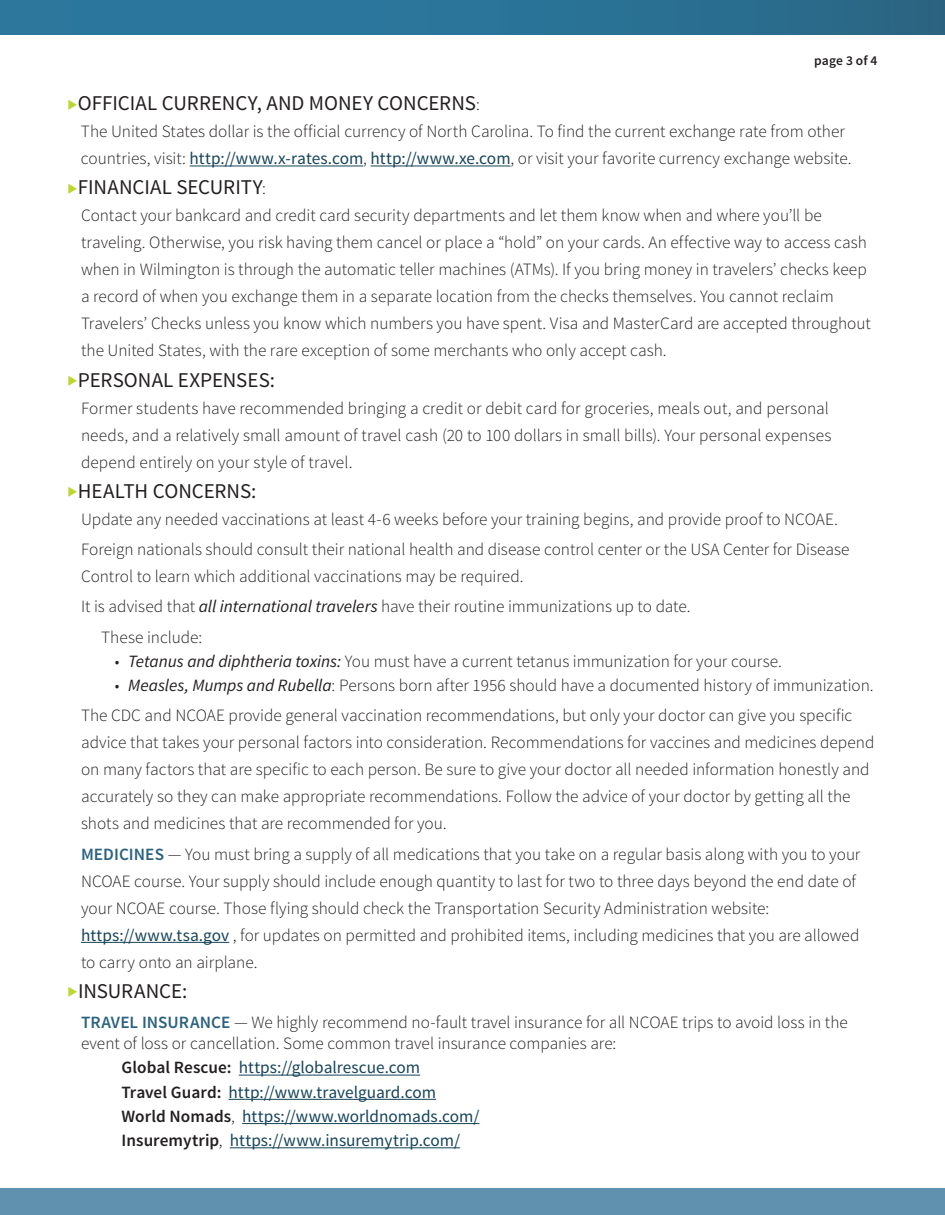
<style>
.page{position:relative;width:945px;height:1215px;background:#fff}
.page>*{position:absolute;margin:0;border:0;box-sizing:border-box;transform-origin:0 0}
.t1{font:21px "Source Sans Pro";letter-spacing:-.005em;color:#231f20}
.t2{font:300 17.25px/27px "Source Sans Pro";color:#231f20}
.t3{font:17.25px/24.3px "Source Sans Pro";letter-spacing:.005em;color:#154359}
.t4{font:600 13.5px "Source Sans Pro";color:#231f20}
.s1{color:#bed630}
.s2{font-weight:300;font-size:17.25px}
.s3{font-weight:400;color:#154359}
.s4{font-weight:400;font-style:italic}
.s5{font-size:16.5px}
.s6{font-weight:600;color:#2b627f}
.s7{font-weight:600;color:#231f20}
.s8{font-weight:300;color:#231f20}
</style>
<div class="page">
<div style="left:0;top:0;width:945px;height:34px;background:linear-gradient(to right,#2c7ba3,#2a6988)"></div>
<div style="left:0;top:1188px;width:945px;height:27px;background:#6091af"></div>
<hr style="left:190px;top:166px;width:173px;height:1px;background:#154359">
<hr style="left:371px;top:166px;width:139px;height:1px;background:#154359">
<hr style="left:81px;top:942px;width:148px;height:1px;background:#154359">
<hr style="left:239px;top:1075px;width:181px;height:1px;background:#154359">
<hr style="left:229px;top:1099px;width:207px;height:1px;background:#154359">
<hr style="left:242px;top:1123px;width:238px;height:1px;background:#154359">
<hr style="left:230px;top:1147px;width:230px;height:1px;background:#154359">
<p class="t4" style="left:814px;top:52px;width:65px">page 3 of 4</p>
<p class="t1" style="left:68px;top:90px;width:414px"><span class="s1">◆</span>Official currency, an d mon ey concerns<span class="s2">:</span></p>
<p class="t2" style="left:81px;top:118px;width:772px">The United States dollar is the official currency of North Carolina. To find the current exchange rate from other countries, visit: <span class="s3">http://www.x-rates.com</span>, <span class="s3">http://www.xe.com</span>, or visit your favorite currency exchange website.</p>
<p class="t1" style="left:68px;top:174px;width:39px"><span class="s1">◆</span>Finan</p>
<p class="t1" style="left:133px;top:174px;width:135px">cial Security<span class="s2">:</span></p>
<p class="t2" style="left:81px;top:202px;width:792px">Contact your bankcard and credit card security departments and let them know when and where you’ll be traveling. Otherwise, you risk having them cancel or place a “hold” on your cards. An effective way to access cash when in Wilmington is through the automatic teller machines (ATMs). If you bring money in travelers’ checks keep a record of when you exchange them in a separate location from the checks themselves. You cannot reclaim Travelers’ Checks unless you know which numbers you have spent. Visa and MasterCard are accepted throughout the United States, with the rare exception of some merchants who only accept cash.</p>
<p class="t1" style="left:68px;top:367px;width:209px"><span class="s1">◆</span>Personal Expenses:</p>
<p class="t2" style="left:81px;top:395px;width:752px">Former students have recommended bringing a credit or debit card for groceries, meals out, and personal needs, and a relatively small amount of travel cash (20 to 100 dollars in small bills). Your personal expenses depend entirely on your style of travel.</p>
<p class="t1" style="left:68px;top:478px;width:190px"><span class="s1">◆</span>H ealth concerns:</p>
<p class="t2" style="left:81px;top:504px;width:770px;line-height:30.3px">Update any needed vaccinations at least 4-6 weeks before your training begins, and provide proof to NCOAE.<br>Foreign nationals should consult their national health and disease control center or the USA Center for Disease</p>
<p class="t2" style="left:81px;top:563px;width:444px">Control to learn which additional vaccinations may be required.</p>
<p class="t2" style="left:81px;top:593px;width:611px">It is advised that <span class="s4">all international travelers</span> have their routine immunizations up to date.</p>
<p class="t2" style="left:101px;top:624px;width:103px">These include:</p>
<p class="t2" style="left:115px;top:648px;width:669px"><span class="s5">•</span> <span class="s4">Tetanus and diphtheria toxins:</span> You must have a current tetanus immunization for your course.</p>
<p class="t2" style="left:81px;top:670px;width:794px;line-height:30.3px;text-indent:34px"><span class="s5">•</span> <span class="s4">Measles, Mumps and Rubella</span>: Persons born after 1956 should have a documented history of immunization.<br>The CDC and NCOAE provide general vaccination recommendations, but only your doctor can give you specific</p>
<p class="t2" style="left:81px;top:729px;width:795px">advice that takes your personal factors into consideration. Recommendations for vaccines and medicines depend on many factors that are specific to each person. Be sure to give your doctor all needed information honestly and accurately so they can make appropriate recommendations. Follow the advice of your doctor by getting all the shots and medicines that are recommended for you.</p>
<p class="t2" style="left:81px;top:841px;width:781px"><span class="s6">M edici nes</span> — You must bring a supply of all medications that you take on a regular basis along with you to your NCOAE course. Your supply should include enough quantity to last for two to three days beyond the end date of your NCOAE course. Those flying should check the Transportation Security Administration website: <span class="s3">https://www.tsa.gov</span> , for updates on permitted and prohibited items, including medicines that you are allowed to carry onto an airplane.</p>
<p class="t1" style="left:68px;top:978px;width:121px"><span class="s1">◆</span>Insurance:</p>
<p class="t2" style="left:81px;top:1012px;width:768px;line-height:21px"><span class="s6">Travel i nsurance</span> — We highly recommend no-fault travel insurance for all NCOAE trips to avoid loss in the event of loss or cancellation. Some common travel insurance companies are:</p>
<p class="t3" style="left:122px;top:1056px;width:359px"><span class="s7">Global Rescue:</span> https://globalrescue.com<br><span class="s7">Travel Guard:</span> http://www.travelguard.com <span class="s7">World N omads</span><span class="s8">,</span> https://www.worldnomads.com/ <span class="s7">Insuremytrip</span><span class="s8">,</span> https://www.insuremytrip.com/</p>
</div>
